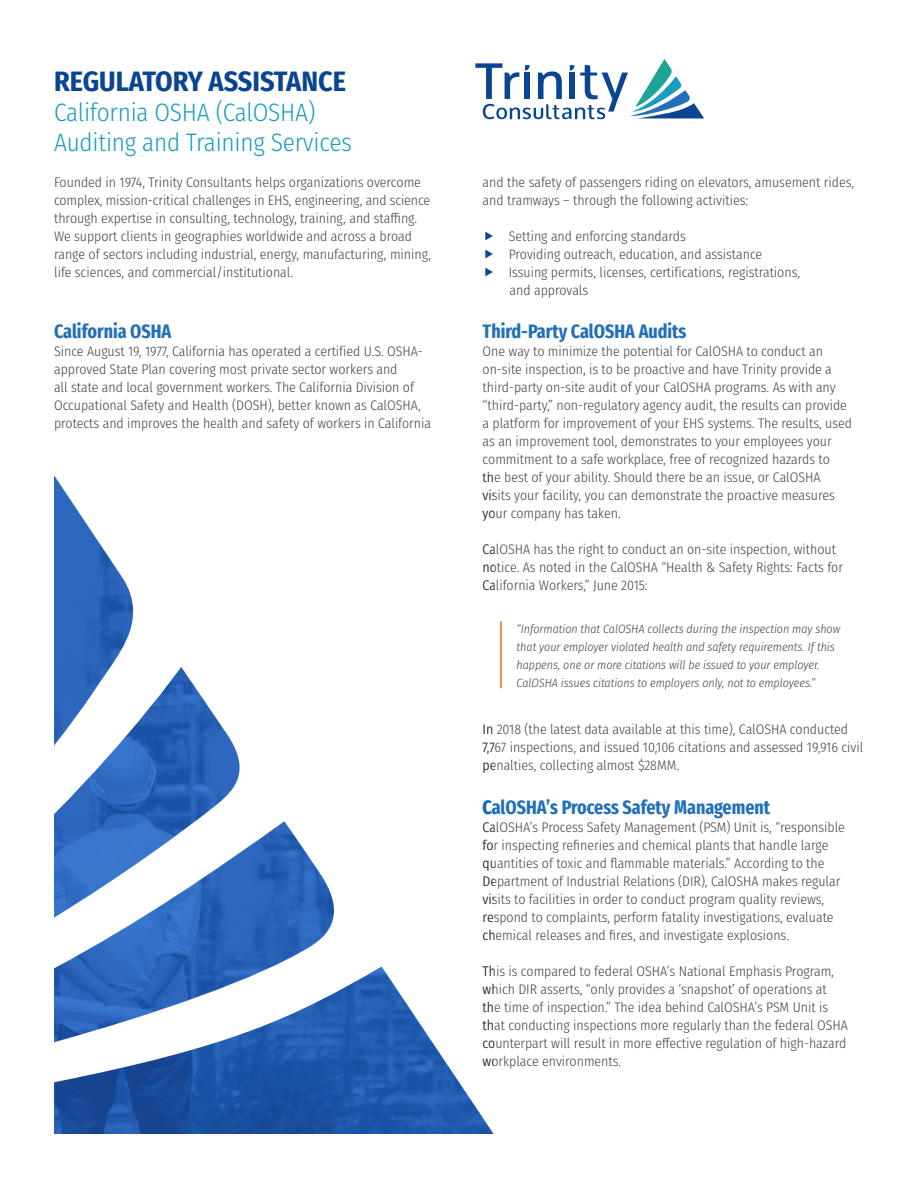
<style>
.page{position:relative;width:918px;height:1188px;background:#fff}
.page>*{position:absolute;margin:0;border:0;box-sizing:border-box;transform-origin:0 0}
.H1_-_Ultramarine{font:700 28.05px "Fira Sans Condensed";color:#094592}
.H2_-_Sapphire{font:300 25.2px/30.3px "Fira Sans Condensed";letter-spacing:-.01em;color:#199cbe}
.H3_-_Azure{font:700 extra-condensed 19.5px "Fira Sans";color:#2370b9}
.Body_Copy{font:300 13.8px/18px "Fira Sans Condensed";letter-spacing:-.005em;color:#414142}
.t1{font:italic 300 12px/18px "Fira Sans Condensed";letter-spacing:-.005em;color:#414142}
</style>
<div class="page">
<hr style="left:500px;top:621px;width:2px;height:67px;background:#f06222">
<svg style="left:54px;top:475px;width:440px;height:659px"></svg>
<svg style="left:475px;top:59px;width:229px;height:60px"></svg>
<p class="H1_-_Ultramarine" style="left:54px;top:57px;width:294px">REGULATORY ASSISTANCE</p>
<p class="H2_-_Sapphire" style="left:54px;top:97px;width:299px">California OSHA (CalOSHA)<br>Auditing and Training Services</p>
<p class="Body_Copy" style="left:54px;top:173px;width:379px">Founded in 1974, Trinity Consultants helps organizations overcome complex, mission-critical challenges in EHS, engineering, and science through expertise in consulting, technology, training, and staffing.<br>We support clients in geographies worldwide and across a broad range of sectors including industrial, energy, manufacturing, mining, life sciences, and commercial/institutional.</p>
<p class="H3_-_Azure" style="left:54px;top:315px;width:119px">California OSHA</p>
<p class="Body_Copy" style="left:54px;top:343px;width:379px">Since August 19, 1977, California has operated a certified U.S. OSHA&shy;approved State Plan covering most private sector workers and<br>all state and local government workers. The California Division of Occupational Safety and Health (DOSH), better known as CalOSHA, protects and improves the health and safety of workers in California</p>
<p class="Body_Copy" style="left:483px;top:173px;width:373px">and the safety of passengers riding on elevators, amusement rides, and tramways – through the following activities:</p>
<p class="Body_Copy" style="left:509px;top:227px;width:179px">Setting and enforcing standards</p>
<p class="Body_Copy" style="left:509px;top:245px;width:255px">Providing outreach, education, and assistance</p>
<p class="Body_Copy" style="left:509px;top:263px;width:293px">Issuing permits, licenses, certifications, registrations, and approvals</p>
<p class="H3_-_Azure" style="left:483px;top:315px;width:205px">Third-Party CalOSHA Audits</p>
<p class="Body_Copy" style="left:483px;top:343px;width:371px">One way to minimize the potential for CalOSHA to conduct an on-site inspection, is to be proactive and have Trinity provide a third-party on-site audit of your CalOSHA programs. As with any “third-party,” non-regulatory agency audit, the results can provide a platform for improvement of your EHS systems. The results, used as an improvement tool, demonstrates to your employees your commitment to a safe workplace, free of recognized hazards to<br>the best of your ability. Should there be an issue, or CalOSHA visits your facility, you can demonstrate the proactive measures your company has taken.</p>
<p class="Body_Copy" style="left:483px;top:541px;width:362px">CalOSHA has the right to conduct an on-site inspection, without notice. As noted in the CalOSHA “Health &amp; Safety Rights: Facts for<br>California Workers,” June 2015:</p>
<p class="t1" style="left:517px;top:620px;width:325px">“Information that CalOSHA collects during the inspection may show that your employer violated health and safety requirements. If this happens, one or more citations will be issued to your employer.<br>CalOSHA issues citations to employers only, not to employees.”</p>
<p class="Body_Copy" style="left:483px;top:721px;width:382px">In 2018 (the latest data available at this time), CalOSHA conducted<br>7,767 inspections, and issued 10,106 citations and assessed 19,916 civil penalties, collecting almost $28MM.</p>
<p class="H3_-_Azure" style="left:483px;top:791px;width:289px">CalOSHA’s Process Safety Management</p>
<p class="Body_Copy" style="left:483px;top:818px;width:364px">CalOSHA’s Process Safety Management (PSM) Unit is, “responsible for inspecting refineries and chemical plants that handle large quantities of toxic and flammable materials.” According to the Department of Industrial Relations (DIR), CalOSHA makes regular visits to facilities in order to conduct program quality reviews, respond to complaints, perform fatality investigations, evaluate chemical releases and fires, and investigate explosions.</p>
<p class="Body_Copy" style="left:483px;top:962px;width:367px">This is compared to federal OSHA’s National Emphasis Program, which DIR asserts, “only provides a ‘snapshot’ of operations at the time of inspection.” The idea behind CalOSHA’s PSM Unit is that conducting inspections more regularly than the federal OSHA counterpart will result in more effective regulation of high-hazard workplace environments.</p>
</div>
